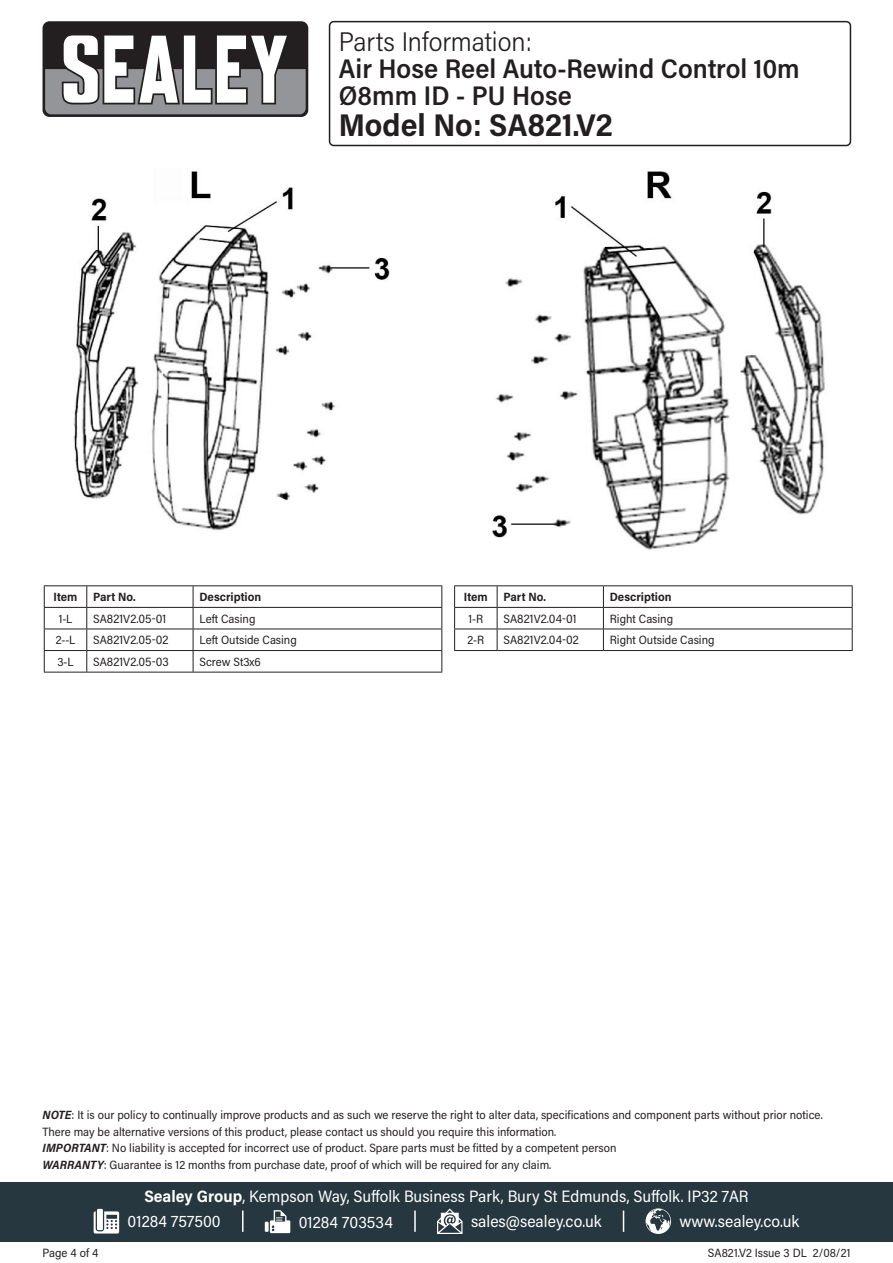
<style>
.page{position:relative;width:893px;height:1263px;background:#fff}
.page>*{position:absolute;margin:0;border:0;box-sizing:border-box;transform-origin:0 0}
.Model_Number{font:700 31.5px "Acumin Pro Semi Cond";color:#231f20}
.Product_Description{font:600 27px/27px "Acumin Pro Semi Cond";color:#231f20}
.Parts_Information{font:300 27px "Acumin Pro Semi Cond";color:#231f20}
.Address{font:16.5px "Acumin Pro Semi Cond";color:#fff}
.Contact_Info{font:16.5px "Acumin Pro Semi Cond";color:#fff}
.Disclaimer{font:12px/16.5px "Acumin Pro Semi Cond";color:#231f20}
.Table_Body{font:12px "Acumin Pro Semi Cond";color:#231f20}
.Part_No__Body{font:12px "Acumin Pro Semi Cond";color:#231f20}
.Part_Description_HDR{font:700 12px "Acumin Pro Semi Cond";color:#231f20}
.Document_Info{font:12px "Acumin Pro Semi Cond";color:#231f20}
.Item_Body{font:12px "Acumin Pro Semi Cond";color:#231f20}
.Item_HDR{font:700 12px "Acumin Pro Semi Cond";letter-spacing:-.005em;color:#231f20}
.s1{font-weight:700;font-style:italic}
.s2{font-weight:700}
</style>
<div class="page">
<div style="left:43px;top:21px;width:265px;height:96px;background:#231f20;border-radius:7px"></div>
<svg style="left:45px;top:35px;width:261px;height:79px"></svg>
<div style="left:0;top:1182px;width:893px;height:60px;background:#27373f"></div>
<svg style="left:94px;top:1211px;width:25px;height:22px"></svg>
<div style="left:97px;top:1209px;width:6px;height:21px;background:#fff"></div>
<svg style="left:265px;top:1222px;width:4px;height:10px"></svg>
<svg style="left:270px;top:1210px;width:20px;height:23px"></svg>
<svg style="left:437px;top:1208px;width:25px;height:26px"></svg>
<svg style="left:645px;top:1208px;width:26px;height:26px"></svg>
<hr style="left:242px;top:1210px;width:2px;height:22px;background:#fff">
<svg style="left:623px;top:1210px;width:1px;height:22px"></svg>
<hr style="left:414px;top:1210px;width:2px;height:22px;background:#fff">
<div style="left:329px;top:21px;width:522px;height:125px;border:2px solid #231f20;border-radius:4px"></div>
<img style="left:73px;top:171px;width:752px;height:379px">
<hr style="left:44px;top:585px;width:43px;height:1px;background:#231f20">
<hr style="left:87px;top:585px;width:106px;height:1px;background:#231f20">
<hr style="left:193px;top:585px;width:249px;height:1px;background:#231f20">
<hr style="left:44px;top:607px;width:43px;height:1px;background:#231f20">
<hr style="left:87px;top:607px;width:106px;height:1px;background:#231f20">
<hr style="left:193px;top:607px;width:249px;height:1px;background:#231f20">
<hr style="left:44px;top:629px;width:43px;height:1px;background:#231f20">
<hr style="left:87px;top:629px;width:106px;height:1px;background:#231f20">
<hr style="left:193px;top:629px;width:249px;height:1px;background:#231f20">
<hr style="left:44px;top:650px;width:43px;height:1px;background:#231f20">
<svg style="left:44px;top:586px;width:1px;height:86px"></svg>
<hr style="left:87px;top:650px;width:106px;height:1px;background:#231f20">
<svg style="left:86px;top:586px;width:1px;height:86px"></svg>
<hr style="left:193px;top:650px;width:249px;height:1px;background:#231f20">
<svg style="left:193px;top:586px;width:1px;height:86px"></svg>
<svg style="left:441px;top:586px;width:1px;height:86px"></svg>
<hr style="left:44px;top:672px;width:43px;height:1px;background:#231f20">
<hr style="left:87px;top:672px;width:106px;height:1px;background:#231f20">
<hr style="left:193px;top:672px;width:249px;height:1px;background:#231f20">
<hr style="left:454px;top:585px;width:43px;height:1px;background:#231f20">
<hr style="left:497px;top:585px;width:106px;height:1px;background:#231f20">
<hr style="left:603px;top:585px;width:250px;height:1px;background:#231f20">
<hr style="left:454px;top:607px;width:43px;height:1px;background:#231f20">
<hr style="left:497px;top:607px;width:106px;height:1px;background:#231f20">
<hr style="left:603px;top:607px;width:250px;height:1px;background:#231f20">
<hr style="left:454px;top:629px;width:43px;height:1px;background:#231f20">
<svg style="left:454px;top:586px;width:1px;height:64px"></svg>
<hr style="left:497px;top:629px;width:106px;height:1px;background:#231f20">
<svg style="left:497px;top:586px;width:1px;height:64px"></svg>
<hr style="left:603px;top:629px;width:250px;height:1px;background:#231f20">
<svg style="left:603px;top:586px;width:1px;height:64px"></svg>
<svg style="left:852px;top:586px;width:1px;height:64px"></svg>
<hr style="left:454px;top:650px;width:43px;height:1px;background:#231f20">
<hr style="left:497px;top:650px;width:106px;height:1px;background:#231f20">
<hr style="left:603px;top:650px;width:250px;height:1px;background:#231f20">
<p class="Parts_Information" style="left:339px;top:23px;width:195px">Parts Information:</p>
<p class="Product_Description" style="left:339px;top:54px;width:463px">Air Hose Reel Auto-Rewind Control 10m<br>Ø8mm ID - PU Hose</p>
<p class="Model_Number" style="left:339px;top:103px;width:275px">Model No: SA821.V2</p>
<p class="Item_HDR" style="left:54px;top:588px;width:25px">Item</p>
<p class="Part_Description_HDR" style="left:93px;top:588px;width:44px">Part No.</p>
<p class="Part_Description_HDR" style="left:199px;top:588px;width:63px">Description</p>
<p class="Item_Body" style="left:59px;top:610px;width:15px">1-L</p>
<p class="Part_No__Body" style="left:93px;top:610px;width:75px">SA821V2.05-01</p>
<p class="Table_Body" style="left:199px;top:610px;width:57px">Left Casing</p>
<p class="Item_Body" style="left:56px;top:632px;width:21px">2--L</p>
<p class="Part_No__Body" style="left:93px;top:632px;width:77px">SA821V2.05-02</p>
<p class="Table_Body" style="left:199px;top:632px;width:99px">Left Outside Casing</p>
<p class="Item_Body" style="left:57px;top:653px;width:18px">3-L</p>
<p class="Part_No__Body" style="left:93px;top:653px;width:77px">SA821V2.05-03</p>
<p class="Table_Body" style="left:199px;top:653px;width:63px">Screw St3x6</p>
<p class="Item_HDR" style="left:464px;top:588px;width:25px">Item</p>
<p class="Part_Description_HDR" style="left:503px;top:588px;width:44px">Part No.</p>
<p class="Part_Description_HDR" style="left:610px;top:588px;width:63px">Description</p>
<p class="Item_Body" style="left:469px;top:610px;width:16px">1-R</p>
<p class="Part_No__Body" style="left:503px;top:610px;width:75px">SA821V2.04-01</p>
<p class="Table_Body" style="left:610px;top:610px;width:65px">Right Casing</p>
<p class="Item_Body" style="left:468px;top:632px;width:18px">2-R</p>
<p class="Part_No__Body" style="left:503px;top:632px;width:77px">SA821V2.04-02</p>
<p class="Table_Body" style="left:610px;top:632px;width:106px">Right Outside Casing</p>
<p class="Disclaimer" style="left:43px;top:1106px;width:782px"><span class="s1">NOTE</span>: It is our policy to continually improve products and as such we reserve the right to alter data, specifications and component parts without prior notice.<br>There may be alternative versions of this product, please contact us should you require this information.</p>
<p class="Disclaimer" style="left:43px;top:1139px;width:575px"><span class="s1">IMPORTANT</span>: No liability is accepted for incorrect use of product. Spare parts must be fitted by a competent person</p>
<p class="Disclaimer" style="left:43px;top:1156px;width:510px"><span class="s1">WARRANTY</span>: Guarantee is 12 months from purchase date, proof of which will be required for any claim.</p>
<p class="Document_Info" style="left:43px;top:1244px;width:57px">Page 4 of 4</p>
<p class="Address" style="left:144px;top:1185px;width:606px"><span class="s2">Sealey Group</span>, Kempson Way, Suffolk Business Park, Bury St Edmunds, Suffolk. IP32 7AR</p>
<p class="Contact_Info" style="left:128px;top:1210px;width:95px">01284 757500</p>
<p class="Contact_Info" style="left:299px;top:1210px;width:96px">01284 703534</p>
<p class="Contact_Info" style="left:471px;top:1210px;width:132px">sales@sealey.co.uk</p>
<p class="Contact_Info" style="left:680px;top:1210px;width:121px">www.sealey.co.uk</p>
<p class="Document_Info" style="left:708px;top:1244px;width:144px">SA821.V2 Issue 3 DL 2/08/21</p>
</div>
